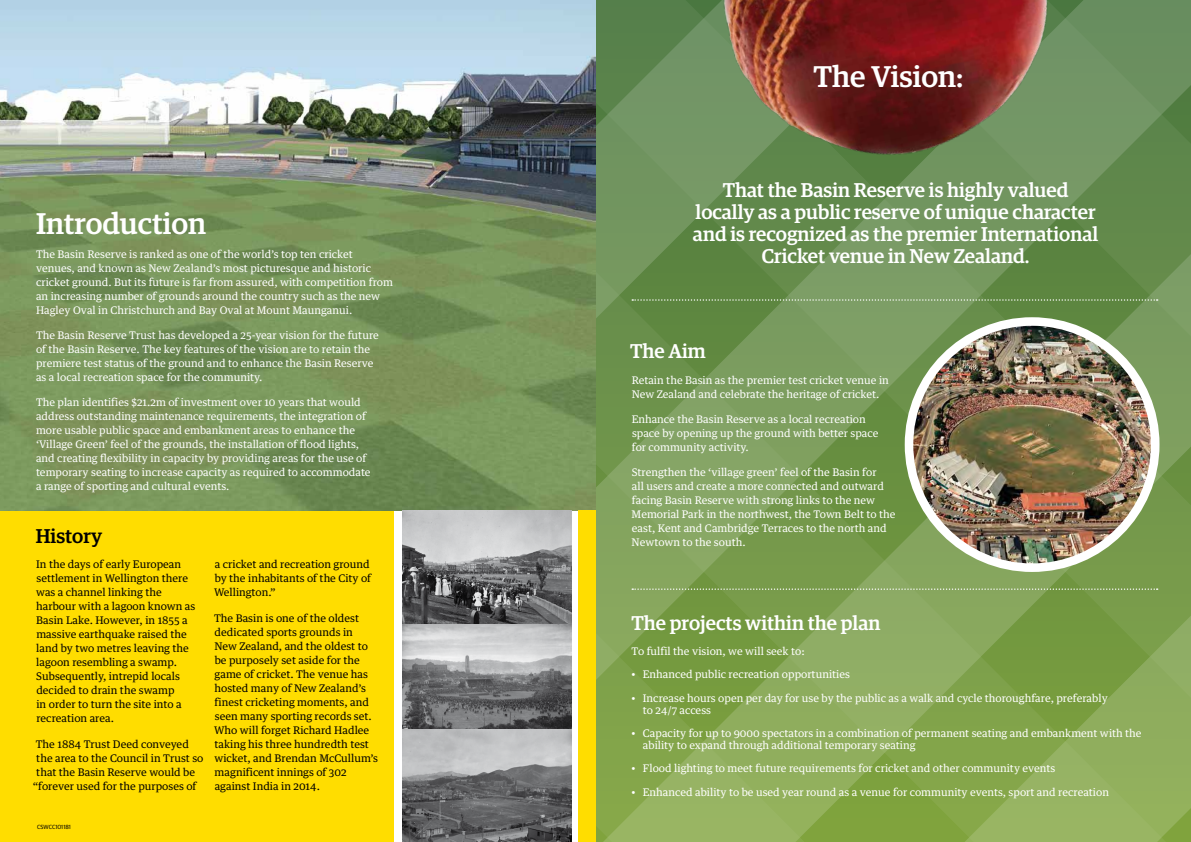
<style>
.page{position:relative;width:1191px;height:842px;background:#fff}
.page>*{position:absolute;margin:0;border:0;box-sizing:border-box;transform-origin:0 0}
.t1{font:500 30px "Guardian Egyp";color:#fff}
.t2{font:500 20px/22px "Guardian Egyp";color:#fff;text-align:center}
.t3{font:500 20px "Guardian Egyp";color:#000}
.t4{font:10.5px/14px "Guardian Text Egyp";color:#fff}
.t5{font:10.5px/14px "Guardian Text Egyp";color:#000}
.t6{font:6px "Guardian Sans";color:#000}
</style>
<div class="page">
<svg style="left:595px;top:390px;width:596px;height:149px;background:#7b9d58"></svg>
<svg style="left:595px;top:539px;width:596px;height:303px;background:#85a653"></svg>
<svg style="left:595px;top:0;width:596px;height:390px;background:#6c9156"></svg>
<img style="left:706px;top:0;width:391px;height:209px">
<div style="left:0;top:510px;width:394px;height:332px;background:#fd0"></div>
<img style="left:0;top:0;width:595px;height:510px">
<img style="left:402px;top:510px;width:169px;height:332px">
<img style="left:909px;top:321px;width:246px;height:247px;border-radius:123px">
<div style="left:904px;top:317px;width:255px;height:255px;border:9px solid #fff;border-radius:50%"></div>
<div style="left:578px;top:510px;width:17px;height:332px;background:#fd0"></div>
<svg style="left:632px;top:588px;width:525px;height:2px"></svg>
<svg style="left:632px;top:299px;width:525px;height:2px"></svg>
<h1 class="t1" style="left:36px;top:202px;width:172px">Introduction</h1>
<p class="t4" style="left:36px;top:246px;width:358px">The Basin Reserve is ranked as one of the world’s top ten cricket venues, and known as New Zealand’s most picturesque and historic cricket ground. But its future is far from assured, with competition from an increasing number of grounds around the country such as the new Hagley Oval in Christchurch and Bay Oval at Mount Maunganui.</p>
<p class="t4" style="left:36px;top:327px;width:344px">The Basin Reserve Trust has developed a 25-year vision for the future of the Basin Reserve. The key features of the vision are to retain the premiere test status of the ground and to enhance the Basin Reserve as a local recreation space for the community.</p>
<p class="t4" style="left:36px;top:394px;width:336px">The plan identifies $21.2m of investment over 10 years that would address outstanding maintenance requirements, the integration of more usable public space and embankment areas to enhance the ‘Village Green’ feel of the grounds, the installation of flood lights, and creating flexibility in capacity by providing areas for the use of temporary seating to increase capacity as required to accommodate a range of sporting and cultural events.</p>
<h2 class="t3" style="left:36px;top:522px;width:68px">History</h2>
<p class="t5" style="left:36px;top:557px;width:161px">In the days of early European settlement in Wellington there was a channel linking the harbour with a lagoon known as<br>Basin Lake. However, in 1855 a massive earthquake raised the land by two metres leaving the lagoon resembling a swamp.<br>Subsequently, intrepid locals decided to drain the swamp<br>in order to turn the site into a recreation area.</p>
<p class="t5" style="left:36px;top:736px;width:155px">The 1884 Trust Deed conveyed</p>
<p class="t5" style="left:36px;top:750px;width:169px">the area to the Council in Trust so</p>
<p class="t5" style="left:36px;top:764px;width:160px">that the Basin Reserve would be</p>
<p class="t5" style="left:33px;top:778px;width:165px">“forever used for the purposes of</p>
<p class="t5" style="left:214px;top:557px;width:159px">a cricket and recreation ground by the inhabitants of the City of<br>Wellington.”</p>
<p class="t5" style="left:214px;top:610px;width:166px">The Basin is one of the oldest dedicated sports grounds in<br>New Zealand, and the oldest to be purposely set aside for the game of cricket. The venue has hosted many of New Zealand’s finest cricketing moments, and seen many sporting records set.<br>Who will forget Richard Hadlee taking his three hundredth test wicket, and Brendan McCullum’s magnificent innings of 302 against India in 2014.</p>
<p class="t6" style="left:37px;top:822px;width:35px">CSWCC101181</p>
<h1 class="t1" style="left:813px;top:56px;width:151px">The Vision:</h1>
<h2 class="t2" style="left:693px;top:177px;width:407px">That the Basin Reserve is highly valued locally as a public reserve of unique character and is recognized as the premier International Cricket venue in New Zealand.</h2>
<h2 class="t2" style="left:630px;top:339px;width:77px">The Aim</h2>
<p class="t4" style="left:631px;top:372px;width:259px">Retain the Basin as the premier test cricket venue in<br>New Zealand and celebrate the heritage of cricket.</p>
<p class="t4" style="left:631px;top:411px;width:248px">Enhance the Basin Reserve as a local recreation space by opening up the ground with better space for community activity.</p>
<p class="t4" style="left:631px;top:464px;width:265px">Strengthen the ‘village green’ feel of the Basin for<br>all users and create a more connected and outward facing Basin Reserve with strong links to the new Memorial Park in the northwest, the Town Belt to the east, Kent and Cambridge Terraces to the north and Newtown to the south.</p>
<h2 class="t2" style="left:631px;top:610px;width:250px">The projects within the plan</h2>
<p class="t4" style="left:631px;top:643px;width:175px">To fulfil the vision, we will seek to:</p>
<p class="t4" style="left:631px;top:666px;width:220px">• Enhanced public recreation opportunities</p>
<p class="t4" style="left:643px;top:691px;width:466px;line-height:12px;text-indent:-11px">• Increase hours open per day for use by the public as a walk and cycle thoroughfare, preferably to 24/7 access</p>
<p class="t4" style="left:643px;top:726px;width:500px;line-height:12px;text-indent:-11px">• Capacity for up to 9000 spectators in a combination of permanent seating and embankment with the ability to expand through additional temporary seating</p>
<p class="t4" style="left:631px;top:760px;width:425px">• Flood lighting to meet future requirements for cricket and other community events</p>
<p class="t4" style="left:631px;top:784px;width:479px">• Enhanced ability to be used year round as a venue for community events, sport and recreation</p>
</div>
